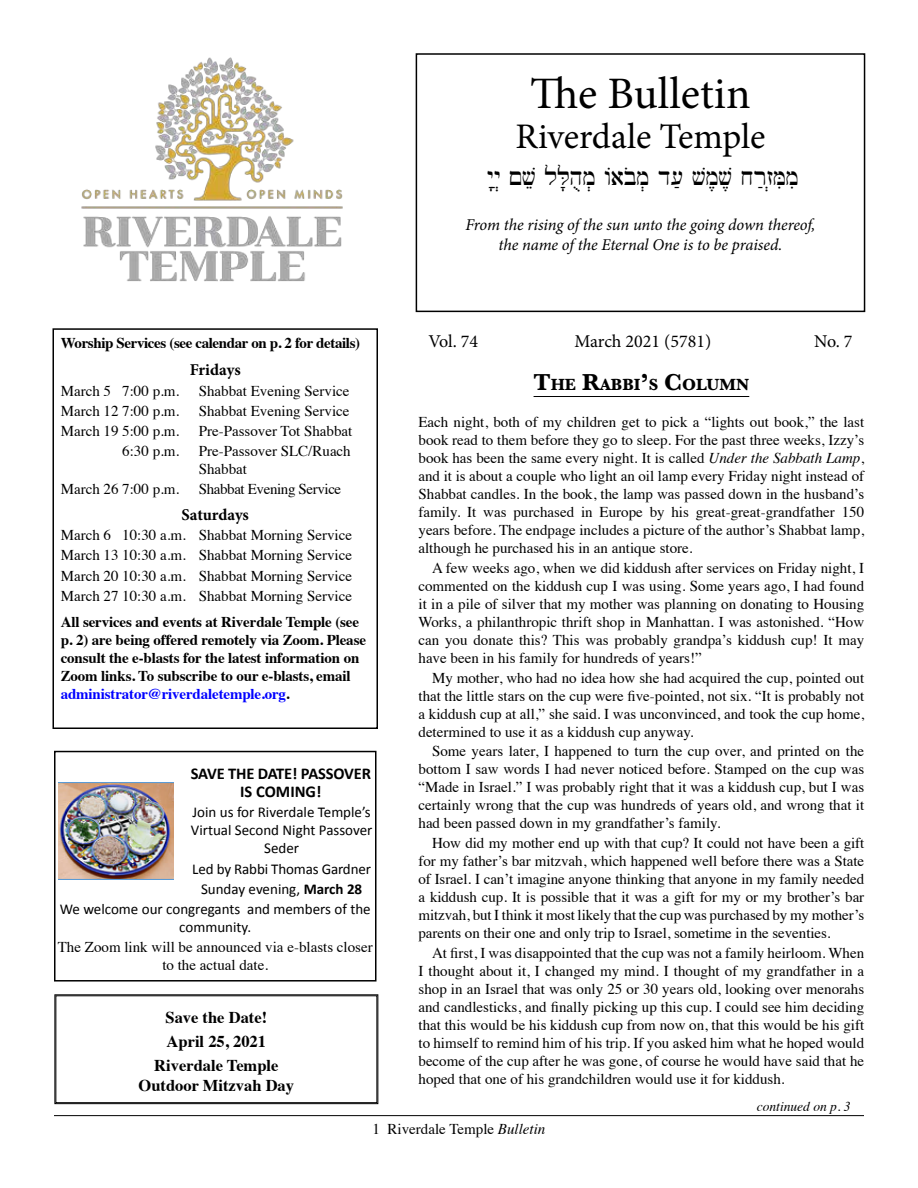
<style>
.page{position:relative;width:918px;height:1188px;background:#fff}
.page>*{position:absolute;margin:0;border:0;box-sizing:border-box;transform-origin:0 0}
.t1{font:45px "Minion Pro";color:#000}
.t2{font:36px "Minion Pro";color:#000}
.t3{font:27px "New Jerusalem C";color:#000}
.t4{font:18px "Minion Pro";letter-spacing:-.005em;color:#000}
.t5{font:700 16.8px "Baskerville";color:#000}
.t6{font:italic 16.5px/19.8px "Minion Pro";letter-spacing:-.01em;color:#000;text-align:center}
.t7{font:700 16.5px/24.2px "Times";color:#000;text-align:center}
.t8{font:700 16.5px/18px "Calibri";letter-spacing:-.01em;color:#000;text-align:center}
.t9{font:700 16.5px "Minion Pro";letter-spacing:-.005em;color:#000}
.t10{font:15px/18px "Times";color:#000;text-align:justify}
.t11{font:700 15px/18px "Times";letter-spacing:-.01em;color:#000}
.t12{font:15px/18px "Calibri";color:#000;text-align:center}
.t13{font:15px "Times";letter-spacing:-.025em;color:#000}
.t14{font:italic 13.5px "Times";color:#000}
.s1{color:#00f}
.s2{font-size:24px}
.s3{font-style:italic}
.s4{font-weight:700}
</style>
<div class="page">
<hr style="left:54px;top:1115px;width:810px;height:1px;background:#000">
<div style="left:52px;top:328px;width:326px;height:401px;border:2px solid #000"></div>
<div style="left:416px;top:53px;width:449px;height:259px;border:2px solid #000"></div>
<hr style="left:534px;top:396px;width:215px;height:1px;background:#000">
<img style="left:81px;top:57px;width:262px;height:225px">
<svg style="left:55px;top:995px;width:323px;height:109px"></svg>
<div style="left:56px;top:995px;width:321px;height:108px;border:1px solid #000"></div>
<div style="left:54px;top:751px;width:322px;height:231px;border:2px solid #000"></div>
<img style="left:59px;top:782px;width:114px;height:98px">
<h1 class="t1" style="left:530px;top:63px;width:222px">The Bulletin</h1>
<h2 class="t2" style="left:516px;top:113px;width:251px">Riverdale Temple</h2>
<h3 class="t3" style="left:487px;top:164px;width:321px">y:y}μvelL;hum]/abom]d['vm,v,jræz]Mimi</h3>
<p class="t6" style="left:465px;top:215px;width:352px">From the rising of the sun unto the going down thereof, the name of the Eternal One is to be praised.</p>
<p class="t11" style="left:61px;top:332px;width:301px">Worship Services (see calendar on p. 2 for details)</p>
<p class="t4" style="left:428px;top:329px;width:51px">Vol. 74</p>
<p class="t4" style="left:574px;top:329px;width:138px">March 2021 (5781)</p>
<p class="t4" style="left:814px;top:329px;width:40px">No. 7</p>
<p class="t9" style="left:190px;top:359px;width:52px">Fridays</p>
<p class="t10" style="left:61px;top:380px;width:120px">March 5 7:00 p.m.</p>
<p class="t10" style="left:199px;top:380px;width:152px">Shabbat Evening Service</p>
<p class="t10" style="left:61px;top:400px;width:120px">March 12 7:00 p.m.</p>
<p class="t10" style="left:199px;top:400px;width:152px">Shabbat Evening Service</p>
<p class="t10" style="left:61px;top:421px;width:120px">March 19 5:00 p.m.</p>
<p class="t10" style="left:199px;top:421px;width:155px">Pre-Passover Tot Shabbat</p>
<p class="t10" style="left:122px;top:441px;width:59px">6:30 p.m.</p>
<p class="t10" style="left:199px;top:441px;width:154px">Pre-Passover SLC/Ruach<br>Shabbat</p>
<p class="t10" style="left:61px;top:479px;width:120px">March 26 7:00 p.m.</p>
<p class="t13" style="left:199px;top:475px;width:144px">Shabbat Evening Service</p>
<p class="t9" style="left:182px;top:503px;width:69px">Saturdays</p>
<p class="t10" style="left:61px;top:524px;width:293px;line-height:20.1px">March 6 10:30 a.m. Shabbat Morning Service March 13 10:30 a.m. Shabbat Morning Service March 20 10:30 a.m. Shabbat Morning Service March 27 10:30 a.m. Shabbat Morning Service</p>
<p class="t11" style="left:61px;top:611px;width:307px">All services and events at Riverdale Temple (see p. 2) are being offered remotely via Zoom. Please consult the e-blasts for the latest information on Zoom links. To subscribe to our e-blasts, email <span class="s1">administrator@riverdaletemple.org</span>.</p>
<p class="t5" style="left:534px;top:373px;width:217px"><span class="s2">T</span>HE <span class="s2">R</span>ABBI<span class="s2">’</span>S <span class="s2">C</span>OLUMN</p>
<p class="t10" style="left:418px;top:412px;width:447px">Each night, both of my children get to pick a “lights out book,” the last book read to them before they go to sleep. For the past three weeks, Izzy’s book has been the same every night. It is called <span class="s3">Under the Sabbath Lamp</span>, and it is about a couple who light an oil lamp every Friday night instead of Shabbat candles. In the book, the lamp was passed down in the husband’s family. It was purchased in Europe by his great-great-grandfather 150 years before. The endpage includes a picture of the author’s Shabbat lamp, although he purchased his in an antique store.</p>
<p class="t10" style="left:418px;top:558px;width:447px;text-indent:14px">A few weeks ago, when we did kiddush after services on Friday night, I commented on the kiddush cup I was using. Some years ago, I had found it in a pile of silver that my mother was planning on donating to Housing Works, a philanthropic thrift shop in Manhattan. I was astonished. “How can you donate this? This was probably grandpa’s kiddush cup! It may have been in his family for hundreds of years!”</p>
<p class="t10" style="left:418px;top:668px;width:447px;text-indent:14px">My mother, who had no idea how she had acquired the cup, pointed out that the little stars on the cup were five-pointed, not six. “It is probably not a kiddush cup at all,” she said. I was unconvinced, and took the cup home, determined to use it as a kiddush cup anyway.</p>
<p class="t10" style="left:418px;top:741px;width:447px;text-indent:14px">Some years later, I happened to turn the cup over, and printed on the bottom I saw words I had never noticed before. Stamped on the cup was “Made in Israel.” I was probably right that it was a kiddush cup, but I was certainly wrong that the cup was hundreds of years old, and wrong that it had been passed down in my grandfather’s family.</p>
<p class="t10" style="left:418px;top:833px;width:447px;text-indent:14px">How did my mother end up with that cup? It could not have been a gift for my father’s bar mitzvah, which happened well before there was a State of Israel. I can’t imagine anyone thinking that anyone in my family needed a kiddush cup. It is possible that it was a gift for my or my brother’s bar mitzvah, but I think it most likely that the cup was purchased by my mother’s parents on their one and only trip to Israel, sometime in the seventies.</p>
<p class="t10" style="left:418px;top:942px;width:447px;text-indent:14px">At first, I was disappointed that the cup was not a family heirloom. When I thought about it, I changed my mind. I thought of my grandfather in a shop in an Israel that was only 25 or 30 years old, looking over menorahs and candlesticks, and finally picking up this cup. I could see him deciding that this would be his kiddush cup from now on, that this would be his gift to himself to remind him of his trip. If you asked him what he hoped would become of the cup after he was gone, of course he would have said that he hoped that one of his grandchildren would use it for kiddush.</p>
<p class="t8" style="left:191px;top:765px;width:182px">SAVE THE DATE! PASSOVER<br>IS COMING!</p>
<p class="t12" style="left:191px;top:803px;width:183px">Join us for Riverdale Temple’s<br>Virtual Second Night Passover<br>Seder</p>
<p class="t12" style="left:192px;top:860px;width:180px">Led by Rabbi Thomas Gardner</p>
<p class="t12" style="left:201px;top:880px;width:163px">Sunday evening, <span class="s4">March 28</span></p>
<p class="t12" style="left:60px;top:900px;width:313px">We welcome our congregants and members of the</p>
<p class="t12" style="left:179px;top:918px;width:73px">community.</p>
<p class="t10" style="left:58px;top:937px;width:316px;text-align:center">The Zoom link will be announced via e-blasts closer to the actual date.</p>
<p class="t7" style="left:154px;top:1004px;width:126px">Save the Date!<br>April 25, 2021<br>Riverdale Temple</p>
<p class="t7" style="left:139px;top:1072px;width:157px">Outdoor Mitzvah Day</p>
<p class="t10" style="left:373px;top:1119px;width:174px">1 Riverdale Temple <span class="s3">Bulletin</span></p>
<p class="t14" style="left:757px;top:1094px;width:95px">continued on p. 3</p>
</div>
